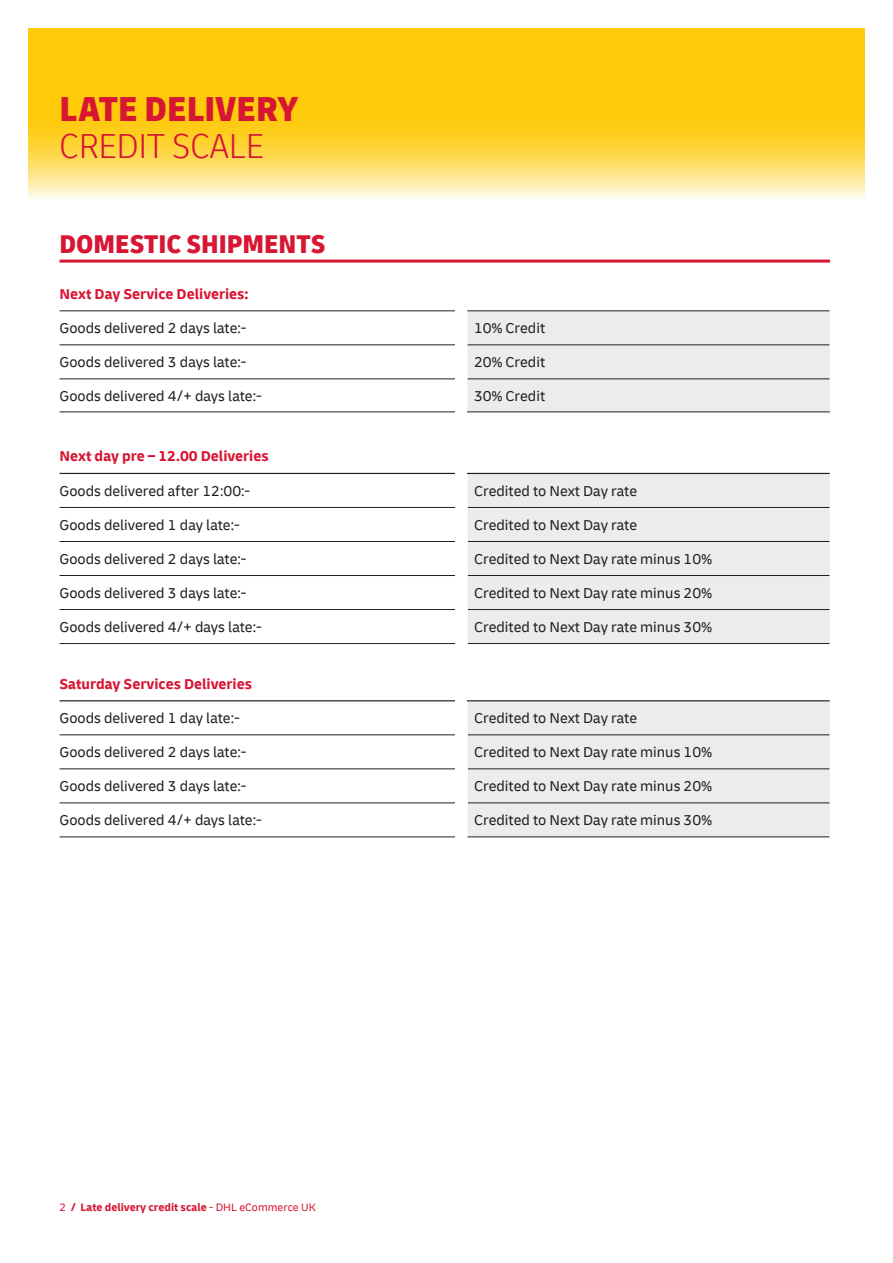
<style>
.page{position:relative;width:893px;height:1263px;background:#fff}
.page>*{position:absolute;margin:0;border:0;box-sizing:border-box;transform-origin:0 0}
.t1{font:900 condensed 36.45px/36.5px "Delivery";color:#d71634}
._05_Table_header_12pt{font:900 condensed 27px "Delivery";color:#d71634}
.Body{font:15px "Delivery";color:#231f20}
.Body-2{font:700 15px "Delivery";color:#d71634}
.t2{font:700 11.25px "Delivery";color:#d71634}
.s1{font-weight:300}
.s2{font-weight:400}
</style>
<div class="page">
<div style="left:28px;top:28px;width:837px;height:68px;background:#feca0a"></div>
<svg style="left:28px;top:96px;width:837px;height:103px;background:#fed951"></svg>
<div style="left:467px;top:312px;width:363px;height:100px;background:#ececee"></div>
<hr style="left:60px;top:311px;width:401px;height:1px;background:#231f20">
<hr style="left:461px;top:311px;width:369px;height:1px;background:#231f20">
<hr style="left:60px;top:345px;width:395px;height:1px;background:#231f20">
<hr style="left:467px;top:345px;width:363px;height:1px;background:#231f20">
<hr style="left:60px;top:379px;width:395px;height:1px;background:#231f20">
<hr style="left:467px;top:379px;width:363px;height:1px;background:#231f20">
<div style="left:455px;top:311px;width:12px;height:34px;background:#fff"></div>
<hr style="left:60px;top:412px;width:401px;height:1px;background:#231f20">
<hr style="left:461px;top:412px;width:381px;height:1px;background:#231f20">
<hr style="left:60px;top:260px;width:776px;height:3px;background:#d71634">
<svg style="left:60px;top:474px;width:395px;height:363px"></svg>
<svg style="left:468px;top:474px;width:362px;height:363px;fill:#ececee"></svg>
<hr style="left:60px;top:507px;width:395px;height:1px;background:#231f20">
<hr style="left:468px;top:507px;width:362px;height:1px;background:#231f20">
<hr style="left:60px;top:541px;width:395px;height:1px;background:#231f20">
<hr style="left:468px;top:541px;width:362px;height:1px;background:#231f20">
<hr style="left:60px;top:575px;width:395px;height:1px;background:#231f20">
<hr style="left:468px;top:575px;width:362px;height:1px;background:#231f20">
<hr style="left:60px;top:609px;width:395px;height:1px;background:#231f20">
<hr style="left:468px;top:609px;width:362px;height:1px;background:#231f20">
<hr style="left:60px;top:643px;width:395px;height:1px;background:#231f20">
<hr style="left:468px;top:643px;width:362px;height:1px;background:#231f20">
<hr style="left:60px;top:734px;width:395px;height:1px;background:#231f20">
<hr style="left:468px;top:734px;width:362px;height:1px;background:#231f20">
<hr style="left:60px;top:769px;width:395px;height:1px;background:#231f20">
<hr style="left:468px;top:769px;width:362px;height:1px;background:#231f20">
<hr style="left:60px;top:803px;width:395px;height:1px;background:#231f20">
<hr style="left:468px;top:803px;width:362px;height:1px;background:#231f20">
<hr style="left:461px;top:837px;width:369px;height:1px;background:#231f20">
<hr style="left:60px;top:473px;width:401px;height:1px;background:#231f20">
<hr style="left:461px;top:473px;width:369px;height:1px;background:#231f20">
<hr style="left:60px;top:700px;width:401px;height:1px;background:#231f20">
<hr style="left:461px;top:700px;width:369px;height:1px;background:#231f20">
<div style="left:455px;top:837px;width:13px;height:37px;background:#fff"></div>
<hr style="left:60px;top:837px;width:401px;height:1px;background:#231f20">
<div style="left:830px;top:245px;width:15px;height:832px;background:#fff"></div>
<div style="left:456px;top:291px;width:11px;height:891px;background:#fff"></div>
<p class="t1" style="left:60px;top:91px;width:241px">LATE DELIVERY<br><span class="s1">CREDIT SCALE</span></p>
<p class="_05_Table_header_12pt" style="left:60px;top:227px;width:268px">DOMESTIC SHIPMENTS</p>
<p class="Body-2" style="left:60px;top:284px;width:190px">Next Day Service Deliveries:</p>
<p class="Body" style="left:60px;top:319px;width:189px">Goods delivered 2 days late:-</p>
<p class="Body" style="left:474px;top:319px;width:72px">10% Credit</p>
<p class="Body" style="left:60px;top:353px;width:189px">Goods delivered 3 days late:-</p>
<p class="Body" style="left:474px;top:353px;width:72px">20% Credit</p>
<p class="Body" style="left:60px;top:387px;width:204px">Goods delivered 4/+ days late:-</p>
<p class="Body" style="left:474px;top:387px;width:72px">30% Credit</p>
<p class="Body-2" style="left:60px;top:446px;width:211px">Next day pre – 12.00 Deliveries</p>
<p class="Body" style="left:60px;top:482px;width:192px">Goods delivered after 12:00:-</p>
<p class="Body" style="left:474px;top:482px;width:164px">Credited to Next Day rate</p>
<p class="Body" style="left:60px;top:516px;width:182px">Goods delivered 1 day late:-</p>
<p class="Body" style="left:474px;top:516px;width:164px">Credited to Next Day rate</p>
<p class="Body" style="left:60px;top:550px;width:189px">Goods delivered 2 days late:-</p>
<p class="Body" style="left:474px;top:550px;width:239px">Credited to Next Day rate minus 10%</p>
<p class="Body" style="left:60px;top:584px;width:189px">Goods delivered 3 days late:-</p>
<p class="Body" style="left:474px;top:584px;width:239px">Credited to Next Day rate minus 20%</p>
<p class="Body" style="left:60px;top:618px;width:204px">Goods delivered 4/+ days late:-</p>
<p class="Body" style="left:474px;top:618px;width:239px">Credited to Next Day rate minus 30%</p>
<p class="Body-2" style="left:60px;top:675px;width:194px">Saturday Services Deliveries</p>
<p class="Body" style="left:60px;top:709px;width:182px">Goods delivered 1 day late:-</p>
<p class="Body" style="left:474px;top:709px;width:164px">Credited to Next Day rate</p>
<p class="Body" style="left:60px;top:743px;width:189px">Goods delivered 2 days late:-</p>
<p class="Body" style="left:474px;top:743px;width:239px">Credited to Next Day rate minus 10%</p>
<p class="Body" style="left:60px;top:777px;width:189px">Goods delivered 3 days late:-</p>
<p class="Body" style="left:474px;top:777px;width:239px">Credited to Next Day rate minus 20%</p>
<p class="Body" style="left:60px;top:811px;width:204px">Goods delivered 4/+ days late:-</p>
<p class="Body" style="left:474px;top:811px;width:239px">Credited to Next Day rate minus 30%</p>
<p class="t2" style="left:60px;top:1200px;width:258px"><span class="s2">2</span> / Late delivery credit scale <span class="s2">- DHL eCommerce UK</span></p>
</div>
